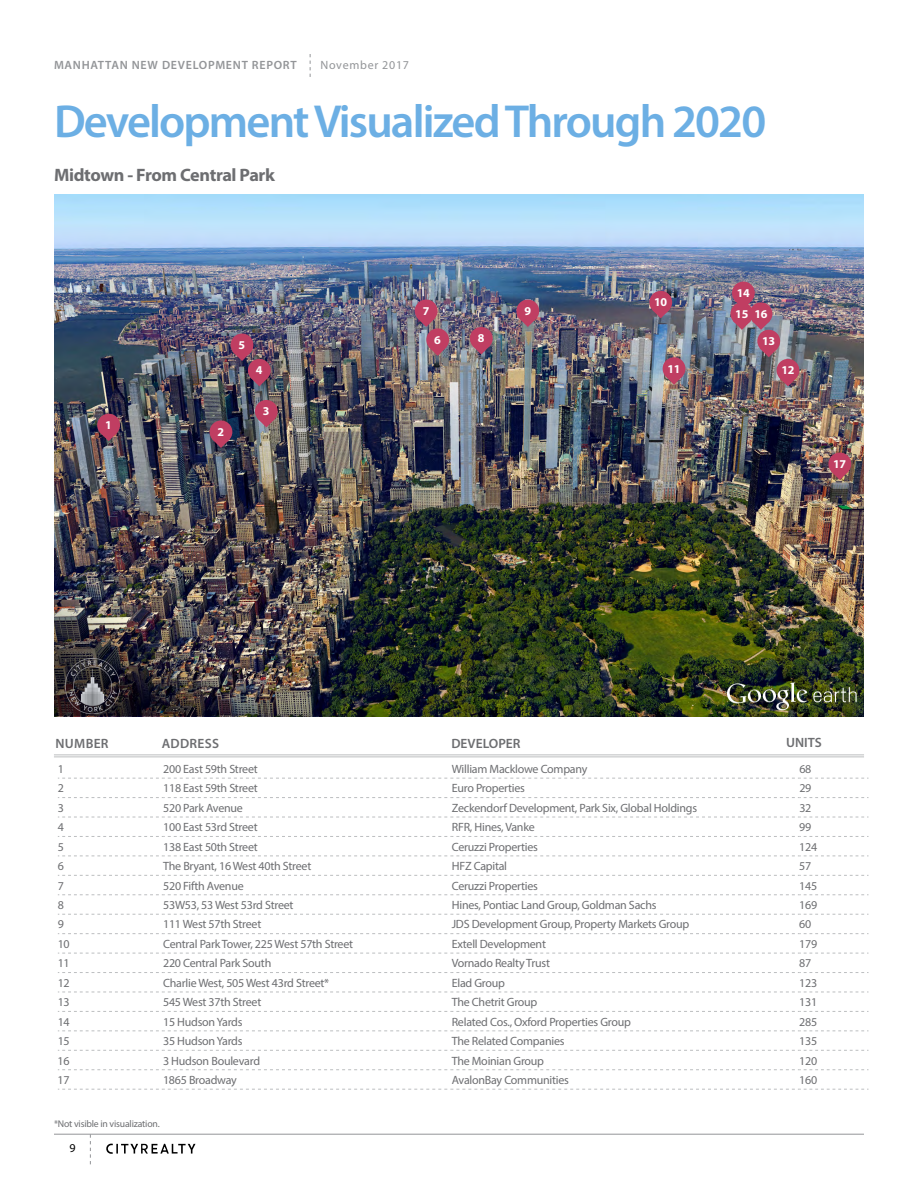
<style>
.page{position:relative;width:918px;height:1188px;background:#fff}
.page>*{position:absolute;margin:0;border:0;box-sizing:border-box;transform-origin:0 0}
.t1{font:600 46.5px "Myriad Pro";letter-spacing:-.04em;color:#6cafe4}
.t2{font:700 18px "Myriad Pro";letter-spacing:-.02em;color:#6d6e71}
.t3{font:600 13.5px "Myriad Pro";letter-spacing:.01em;color:#6d6e71}
.t4{font:12px "Myriad Pro";letter-spacing:-.02em;color:#6d6e71}
.t5{font:600 12px "Myriad Pro";letter-spacing:.06em;color:#939598}
.t6{font:700 12px/20.9px "Myriad Pro";letter-spacing:-.02em;color:#fff}
.t7{font:12px "Myriad Pro";letter-spacing:.06em;color:#939598}
.t8{font:12px "Myriad Pro";color:#000}
.t9{font:9.75px "Myriad Pro";letter-spacing:-.02em;color:#6d6e71}
</style>
<div class="page">
<hr style="left:54px;top:1134px;width:810px;height:1px;background:#939598">
<svg style="left:106px;top:1143px;width:89px;height:11px"></svg>
<svg style="left:90px;top:1134px;width:1px;height:30px"></svg>
<svg style="left:310px;top:54px;width:1px;height:23px"></svg>
<img style="left:54px;top:194px;width:810px;height:522px">
<div style="left:426px;top:328px;width:23px;height:23px;background:#c03e62;border-radius:50%"></div>
<svg style="left:429px;top:347px;width:17px;height:9px"></svg>
<div style="left:750px;top:302px;width:22px;height:23px;background:#c03e62;border-radius:50%"></div>
<div style="left:415px;top:300px;width:23px;height:22px;background:#c03e62;border-radius:50%"></div>
<svg style="left:418px;top:319px;width:17px;height:8px"></svg>
<div style="left:470px;top:327px;width:23px;height:23px;background:#c03e62;border-radius:50%"></div>
<svg style="left:473px;top:346px;width:17px;height:9px"></svg>
<div style="left:516px;top:300px;width:23px;height:22px;background:#c03e62;border-radius:50%"></div>
<svg style="left:519px;top:318px;width:18px;height:9px"></svg>
<div style="left:649px;top:291px;width:23px;height:23px;background:#c03e62;border-radius:50%"></div>
<svg style="left:652px;top:310px;width:17px;height:8px"></svg>
<div style="left:663px;top:357px;width:22px;height:23px;background:#c03e62;border-radius:50%"></div>
<svg style="left:665px;top:376px;width:18px;height:9px"></svg>
<div style="left:777px;top:359px;width:22px;height:23px;background:#c03e62;border-radius:50%"></div>
<svg style="left:779px;top:377px;width:18px;height:9px"></svg>
<div style="left:732px;top:282px;width:23px;height:22px;background:#c03e62;border-radius:50%"></div>
<div style="left:731px;top:302px;width:22px;height:23px;background:#c03e62;border-radius:50%"></div>
<svg style="left:733px;top:292px;width:37px;height:38px"></svg>
<div style="left:757px;top:330px;width:23px;height:23px;background:#c03e62;border-radius:50%"></div>
<svg style="left:760px;top:349px;width:17px;height:8px"></svg>
<div style="left:828px;top:453px;width:23px;height:22px;background:#c03e62;border-radius:50%"></div>
<svg style="left:831px;top:471px;width:18px;height:9px"></svg>
<div style="left:231px;top:334px;width:22px;height:22px;background:#c03e62;border-radius:50%"></div>
<svg style="left:233px;top:352px;width:18px;height:9px"></svg>
<div style="left:248px;top:359px;width:23px;height:23px;background:#c03e62;border-radius:50%"></div>
<svg style="left:251px;top:378px;width:17px;height:8px"></svg>
<div style="left:255px;top:400px;width:23px;height:23px;background:#c03e62;border-radius:50%"></div>
<svg style="left:258px;top:419px;width:17px;height:8px"></svg>
<div style="left:210px;top:420px;width:22px;height:23px;background:#c03e62;border-radius:50%"></div>
<svg style="left:212px;top:439px;width:18px;height:9px"></svg>
<div style="left:97px;top:414px;width:23px;height:23px;background:#c03e62;border-radius:50%"></div>
<svg style="left:100px;top:433px;width:17px;height:8px"></svg>
<img style="left:725px;top:681px;width:135px;height:32px">
<hr style="left:54px;top:754px;width:810px;height:1px;background:#bcbec0">
<hr style="left:54px;top:756px;width:810px;height:1px;background:#bcbec0">
<svg style="left:58px;top:778px;width:810px;height:1px"></svg>
<svg style="left:58px;top:797px;width:810px;height:1px"></svg>
<svg style="left:58px;top:817px;width:810px;height:1px"></svg>
<svg style="left:58px;top:836px;width:810px;height:1px"></svg>
<svg style="left:58px;top:856px;width:810px;height:1px"></svg>
<svg style="left:58px;top:875px;width:810px;height:1px"></svg>
<svg style="left:58px;top:894px;width:810px;height:1px"></svg>
<svg style="left:58px;top:914px;width:810px;height:1px"></svg>
<svg style="left:58px;top:933px;width:810px;height:1px"></svg>
<svg style="left:58px;top:953px;width:810px;height:1px"></svg>
<svg style="left:58px;top:972px;width:810px;height:1px"></svg>
<svg style="left:58px;top:992px;width:810px;height:1px"></svg>
<svg style="left:58px;top:1011px;width:810px;height:1px"></svg>
<svg style="left:58px;top:1030px;width:810px;height:1px"></svg>
<svg style="left:58px;top:1050px;width:810px;height:1px"></svg>
<svg style="left:58px;top:1069px;width:810px;height:1px"></svg>
<svg style="left:58px;top:1089px;width:810px;height:1px"></svg>
<img style="left:54px;top:600px;width:263px;height:116px">
<img style="left:65px;top:659px;width:54px;height:54px">
<p class="t5" style="left:54px;top:58px;width:244px">MANHATTAN NEW DEVELOPMENT REPORT</p>
<p class="t7" style="left:320px;top:58px;width:90px">November 2017</p>
<h1 class="t1" style="left:54px;top:91px;width:714px">Development Visualized Through 2020</h1>
<h2 class="t2" style="left:54px;top:163px;width:222px">Midtown - From Central Park</h2>
<p class="t6" style="left:105px;top:414px;width:8px">1</p>
<p class="t6" style="left:218px;top:421px;width:8px">2</p>
<p class="t6" style="left:239px;top:334px;width:8px">5</p>
<p class="t6" style="left:256px;top:360px;width:8px">4</p>
<p class="t6" style="left:263px;top:401px;width:8px">3</p>
<p class="t6" style="left:735px;top:282px;width:16px">14<br>15</p>
<p class="t6" style="left:654px;top:292px;width:15px">10</p>
<p class="t6" style="left:524px;top:300px;width:8px">9</p>
<p class="t6" style="left:423px;top:300px;width:8px">7</p>
<p class="t6" style="left:754px;top:303px;width:15px">16</p>
<p class="t6" style="left:478px;top:328px;width:8px">8</p>
<p class="t6" style="left:434px;top:329px;width:8px">6</p>
<p class="t6" style="left:762px;top:330px;width:15px">13</p>
<p class="t6" style="left:667px;top:358px;width:15px">11</p>
<p class="t6" style="left:781px;top:360px;width:15px">12</p>
<p class="t6" style="left:833px;top:453px;width:15px">17</p>
<p class="t3" style="left:56px;top:735px;width:55px">NUMBER</p>
<p class="t3" style="left:162px;top:735px;width:59px">ADDRESS</p>
<p class="t3" style="left:451px;top:735px;width:71px">DEVELOPER</p>
<p class="t3" style="left:786px;top:734px;width:37px">UNITS</p>
<p class="t4" style="left:58px;top:761px;width:8px">1</p>
<p class="t4" style="left:163px;top:761px;width:96px">200 East 59th Street</p>
<p class="t4" style="left:452px;top:761px;width:137px">William Macklowe Company</p>
<p class="t4" style="left:799px;top:761px;width:14px">68</p>
<p class="t4" style="left:58px;top:781px;width:8px">2</p>
<p class="t4" style="left:163px;top:781px;width:96px">118 East 59th Street</p>
<p class="t4" style="left:452px;top:781px;width:75px">Euro Properties</p>
<p class="t4" style="left:799px;top:781px;width:14px">29</p>
<p class="t4" style="left:58px;top:800px;width:8px">3</p>
<p class="t4" style="left:163px;top:800px;width:81px">520 Park Avenue</p>
<p class="t4" style="left:452px;top:800px;width:247px">Zeckendorf Development, Park Six, Global Holdings</p>
<p class="t4" style="left:799px;top:800px;width:14px">32</p>
<p class="t4" style="left:58px;top:820px;width:8px">4</p>
<p class="t4" style="left:163px;top:820px;width:96px">100 East 53rd Street</p>
<p class="t4" style="left:452px;top:820px;width:84px">RFR, Hines, Vanke</p>
<p class="t4" style="left:799px;top:820px;width:14px">99</p>
<p class="t4" style="left:58px;top:839px;width:8px">5</p>
<p class="t4" style="left:163px;top:839px;width:96px">138 East 50th Street</p>
<p class="t4" style="left:452px;top:839px;width:88px">Ceruzzi Properties</p>
<p class="t4" style="left:799px;top:839px;width:19px">124</p>
<p class="t4" style="left:58px;top:859px;width:8px">6</p>
<p class="t4" style="left:163px;top:859px;width:150px">The Bryant, 16 West 40th Street</p>
<p class="t4" style="left:452px;top:859px;width:57px">HFZ Capital</p>
<p class="t4" style="left:799px;top:859px;width:14px">57</p>
<p class="t4" style="left:58px;top:878px;width:8px">7</p>
<p class="t4" style="left:163px;top:878px;width:82px">520 Fifth Avenue</p>
<p class="t4" style="left:452px;top:878px;width:88px">Ceruzzi Properties</p>
<p class="t4" style="left:799px;top:878px;width:19px">145</p>
<p class="t4" style="left:58px;top:898px;width:8px">8</p>
<p class="t4" style="left:163px;top:898px;width:132px">53W53, 53 West 53rd Street</p>
<p class="t4" style="left:452px;top:898px;width:206px">Hines, Pontiac Land Group, Goldman Sachs</p>
<p class="t4" style="left:799px;top:898px;width:19px">169</p>
<p class="t4" style="left:58px;top:917px;width:8px">9</p>
<p class="t4" style="left:163px;top:917px;width:100px">111 West 57th Street</p>
<p class="t4" style="left:452px;top:917px;width:239px">JDS Development Group, Property Markets Group</p>
<p class="t4" style="left:799px;top:917px;width:14px">60</p>
<p class="t4" style="left:58px;top:936px;width:14px">10</p>
<p class="t4" style="left:163px;top:936px;width:192px">Central Park Tower, 225 West 57th Street</p>
<p class="t4" style="left:452px;top:936px;width:96px">Extell Development</p>
<p class="t4" style="left:799px;top:936px;width:19px">179</p>
<p class="t4" style="left:58px;top:956px;width:14px">11</p>
<p class="t4" style="left:163px;top:956px;width:110px">220 Central Park South</p>
<p class="t4" style="left:452px;top:956px;width:100px">Vornado Realty Trust</p>
<p class="t4" style="left:799px;top:956px;width:14px">87</p>
<p class="t4" style="left:58px;top:975px;width:14px">12</p>
<p class="t4" style="left:163px;top:975px;width:168px">Charlie West, 505 West 43rd Street*</p>
<p class="t4" style="left:452px;top:975px;width:55px">Elad Group</p>
<p class="t4" style="left:799px;top:975px;width:19px">123</p>
<p class="t4" style="left:58px;top:995px;width:14px">13</p>
<p class="t4" style="left:163px;top:995px;width:100px">545 West 37th Street</p>
<p class="t4" style="left:452px;top:995px;width:87px">The Chetrit Group</p>
<p class="t4" style="left:799px;top:995px;width:19px">131</p>
<p class="t4" style="left:58px;top:1014px;width:14px">14</p>
<p class="t4" style="left:163px;top:1014px;width:81px">15 Hudson Yards</p>
<p class="t4" style="left:452px;top:1014px;width:181px">Related Cos., Oxford Properties Group</p>
<p class="t4" style="left:799px;top:1014px;width:19px">285</p>
<p class="t4" style="left:58px;top:1034px;width:14px">15</p>
<p class="t4" style="left:163px;top:1034px;width:81px">35 Hudson Yards</p>
<p class="t4" style="left:452px;top:1034px;width:114px">The Related Companies</p>
<p class="t4" style="left:799px;top:1034px;width:19px">135</p>
<p class="t4" style="left:58px;top:1053px;width:14px">16</p>
<p class="t4" style="left:163px;top:1053px;width:99px">3 Hudson Boulevard</p>
<p class="t4" style="left:452px;top:1053px;width:94px">The Moinian Group</p>
<p class="t4" style="left:799px;top:1053px;width:19px">120</p>
<p class="t4" style="left:58px;top:1073px;width:14px">17</p>
<p class="t4" style="left:163px;top:1073px;width:75px">1865 Broadway</p>
<p class="t4" style="left:452px;top:1073px;width:119px">AvalonBay Communities</p>
<p class="t4" style="left:799px;top:1073px;width:19px">160</p>
<p class="t9" style="left:54px;top:1117px;width:107px">*Not visible in visualization.</p>
<p class="t8" style="left:69px;top:1141px;width:8px">9</p>
</div>
